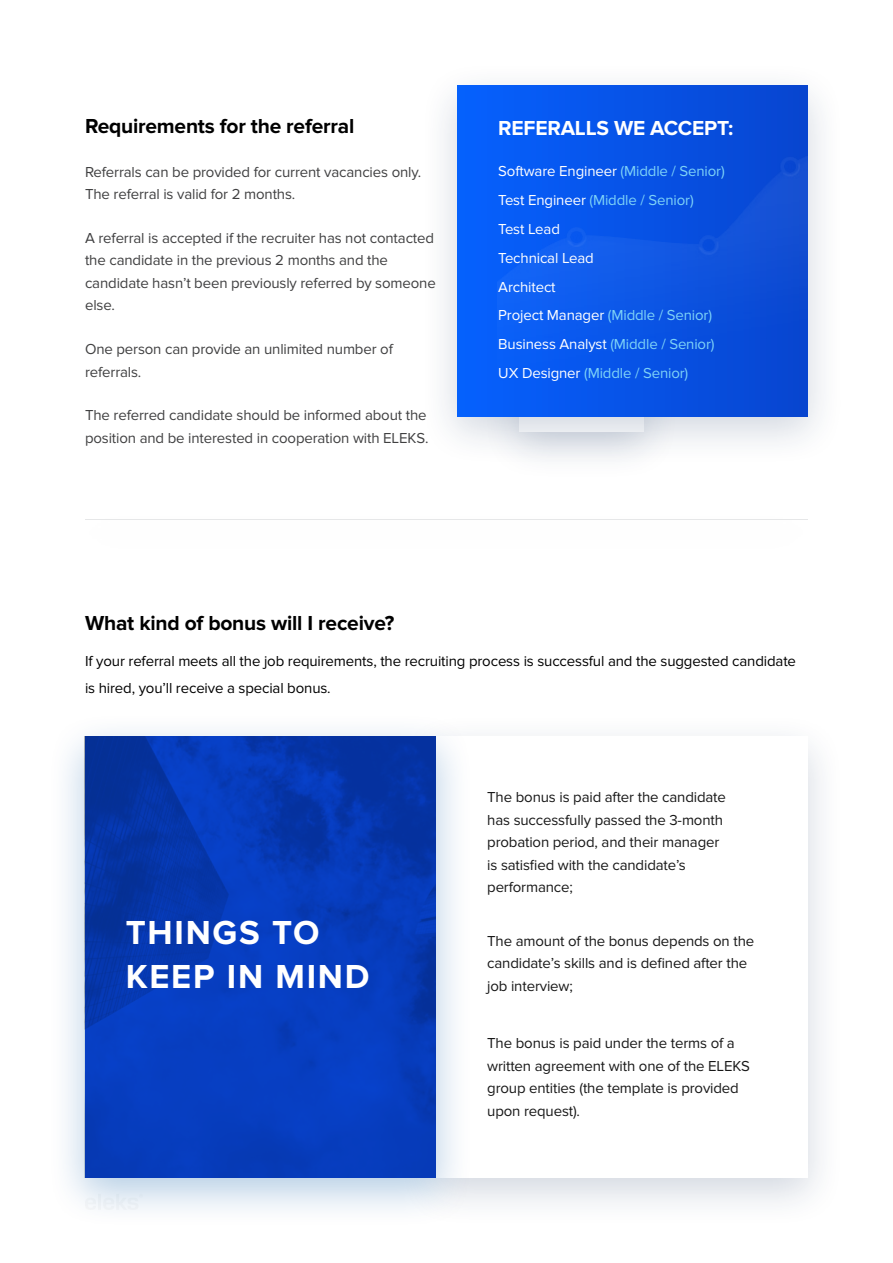
<style>
.page{position:relative;width:893px;height:1263px;background:#fff}
.page>*{position:absolute;margin:0;border:0;box-sizing:border-box;transform-origin:0 0}
.Case_Title{font:700 34.5px "Proxima Nova";letter-spacing:.05em;color:#fff}
.Title_2{font:700 21px "Proxima Nova";letter-spacing:-.01em;color:#000}
.Body_Text{font:700 21px "Proxima Nova";letter-spacing:-.01em;color:#000}
.Title_2-2{font:700 21px "Proxima Nova";letter-spacing:-.01em;color:#fff}
.Body_Text-2{font:15px/22.5px "Proxima Nova";letter-spacing:-.01em;color:#404041}
.List{font:15px/22.5px "Proxima Nova";letter-spacing:-.01em;color:#181818}
.Title_2-3{font:15px/22.5px "Proxima Nova";letter-spacing:-.01em;color:#181818}
.Body_Text2{font:15px/27px "Proxima Nova";letter-spacing:-.01em;color:#000}
.Body_Text_White{font:15px "Proxima Nova";letter-spacing:-.01em;color:#fff}
.Body_Text_White-2{font:15px "Proxima Nova";letter-spacing:-.01em;color:#7ed3f7}
.s1{color:#7ed3f7}
.s2{color:#fff}
</style>
<div class="page">
<div style="left:398px;top:712px;width:448px;height:517px;background:#1c3763;opacity:.2"></div>
<div style="left:436px;top:737px;width:372px;height:441px;background:#fff"></div>
<div style="left:47px;top:712px;width:427px;height:517px;background:#0057a4;opacity:.3"></div>
<div style="left:419px;top:60px;width:427px;height:408px;background:#1c3763;opacity:.2"></div>
<div style="left:457px;top:85px;width:351px;height:332px;background:#065ffc"></div>
<img style="left:497px;top:85px;width:311px;height:332px">
<img style="left:84px;top:737px;width:352px;height:441px">
<hr style="left:85px;top:519px;width:723px;height:1px;background:#e6e7e8">
<p class="Body_Text" style="left:85px;top:114px;width:271px">Requirements for the referral</p>
<p class="Body_Text-2" style="left:85px;top:161px;width:338px">Referrals can be provided for current vacancies only.<br>The referral is valid for 2 months.</p>
<p class="Body_Text-2" style="left:85px;top:227px;width:352px">A referral is accepted if the recruiter has not contacted the candidate in the previous 2 months and the candidate hasn’t been previously referred by someone else.</p>
<p class="Body_Text-2" style="left:85px;top:338px;width:309px">One person can provide an unlimited number of referrals.</p>
<p class="Body_Text-2" style="left:85px;top:404px;width:345px">The referred candidate should be informed about the position and be interested in cooperation with ELEKS.</p>
<p class="Title_2-2" style="left:498px;top:116px;width:236px">REFERALLS WE ACCEPT:</p>
<p class="Body_Text_White" style="left:498px;top:163px;width:228px">Software Engineer <span class="s1">(Middle / Senior)</span></p>
<p class="Body_Text_White-2" style="left:498px;top:192px;width:197px"><span class="s2">Test Engineer</span> (Middle / Senior)</p>
<p class="Body_Text_White" style="left:498px;top:220px;width:63px">Test Lead</p>
<p class="Body_Text_White" style="left:498px;top:249px;width:97px">Technical Lead</p>
<p class="Body_Text_White" style="left:498px;top:278px;width:59px">Architect</p>
<p class="Body_Text_White-2" style="left:498px;top:307px;width:215px"><span class="s2">Project Manager</span> (Middle / Senior)</p>
<p class="Body_Text_White" style="left:498px;top:335px;width:218px">Business Analyst <span class="s1">(Middle / Senior)</span></p>
<p class="Body_Text_White-2" style="left:498px;top:364px;width:191px"><span class="s2">UX Designer</span> (Middle / Senior)</p>
<p class="Title_2" style="left:85px;top:611px;width:311px">What kind of bonus will I receive?</p>
<p class="Body_Text2" style="left:85px;top:647px;width:712px">If your referral meets all the job requirements, the recruiting process is successful and the suggested candidate is hired, you’ll receive a special bonus.</p>
<p class="Case_Title" style="left:126px;top:913px;width:195px">THINGS TO</p>
<p class="Case_Title" style="left:126px;top:956px;width:245px">KEEP IN MIND</p>
<p class="Title_2-3" style="left:487px;top:786px;width:240px">The bonus is paid after the candidate has successfully passed the 3-month probation period, and their manager is satisfied with the candidate’s performance;</p>
<p class="List" style="left:487px;top:930px;width:268px">The amount of the bonus depends on the candidate’s skills and is defined after the job interview;</p>
<p class="List" style="left:487px;top:1032px;width:264px">The bonus is paid under the terms of a written agreement with one of the ELEKS group entities (the template is provided upon request).</p>
</div>
